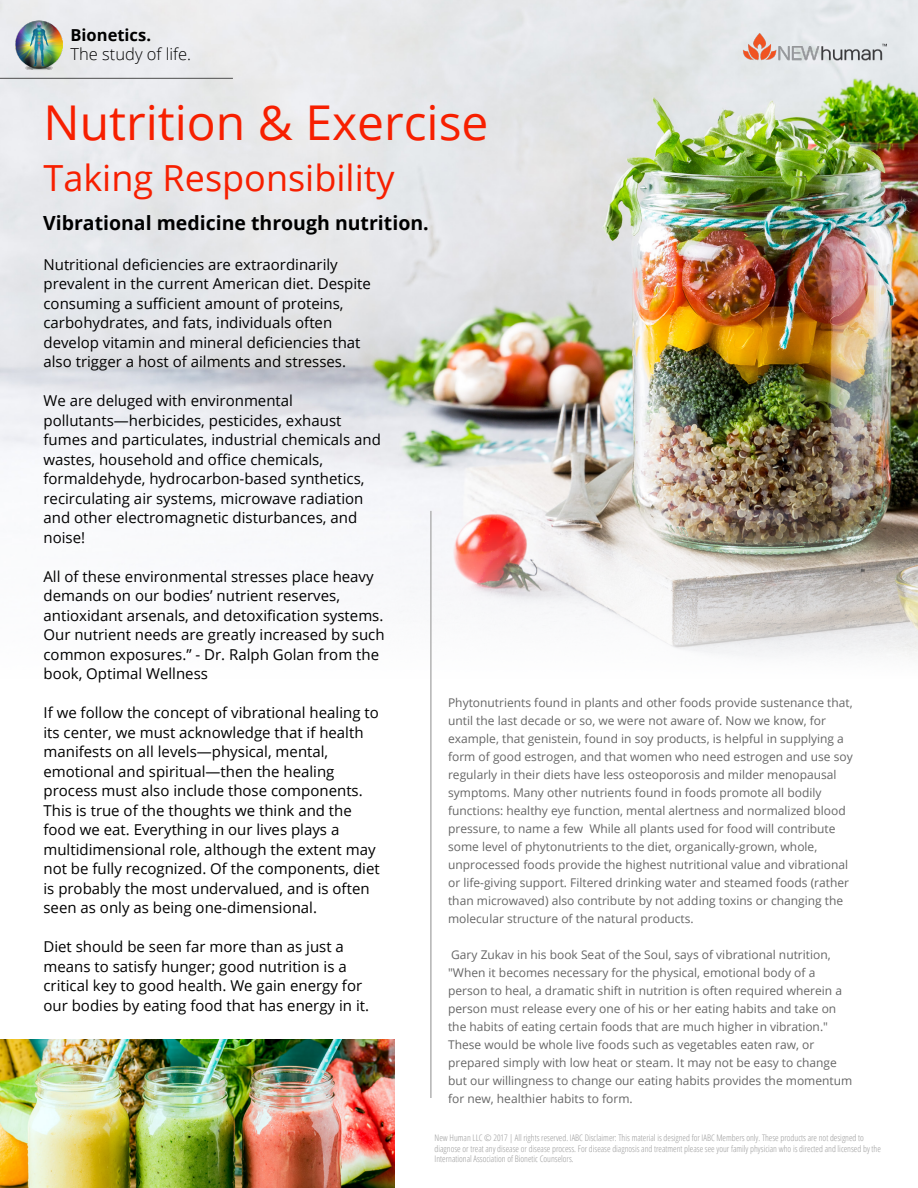
<style>
.page{position:relative;width:918px;height:1188px;background:#fff}
.page>*{position:absolute;margin:0;border:0;box-sizing:border-box;transform-origin:0 0}
.t1{font:48px "Open Sans";color:#f71f00}
.t2{font:36px "Open Sans";color:#f71f00}
.t3{font:700 19.5px "Open Sans";color:#000}
.t4{font:300 16.5px "Open Sans";color:#000}
.t5{font:700 16.5px "Open Sans";color:#000}
.t6{font:15px/19.5px "Open Sans";color:#000}
.t7{font:12px/18px "Open Sans";color:#666}
.t8{font:300 condensed 9px/10.5px "Open Sans";color:#999}
</style>
<div class="page">
<img style="left:0;top:0;width:918px;height:511px">
<img style="left:330px;top:511px;width:588px;height:146px">
<img style="left:742px;top:32px;width:144px;height:32px">
<img style="left:15px;top:21px;width:47px;height:51px">
<hr style="left:0;top:78px;width:233px;height:1px;background:#4d4d4d">
<hr style="left:430px;top:511px;width:2px;height:587px;background:#b3b3b3">
<img style="left:0;top:1040px;width:394px;height:148px">
<p class="t5" style="left:71px;top:23px;width:82px">Bionetics.</p>
<p class="t4" style="left:71px;top:43px;width:122px">The study of life.</p>
<h1 class="t1" style="left:44px;top:90px;width:447px">Nutrition &amp; Exercise</h1>
<h2 class="t2" style="left:44px;top:153px;width:353px">Taking Responsibility</h2>
<h3 class="t3" style="left:43px;top:209px;width:387px">Vibrational medicine through nutrition.</h3>
<p class="t6" style="left:44px;top:254px;width:329px">Nutritional deficiencies are extraordinarily prevalent in the current American diet. Despite consuming a sufficient amount of proteins, carbohydrates, and fats, individuals often develop vitamin and mineral deficiencies that also trigger a host of ailments and stresses.</p>
<p class="t6" style="left:44px;top:391px;width:339px">We are deluged with environmental pollutants—herbicides, pesticides, exhaust fumes and particulates, industrial chemicals and wastes, household and office chemicals, formaldehyde, hydrocarbon-based synthetics, recirculating air systems, microwave radiation and other electromagnetic disturbances, and noise!</p>
<p class="t6" style="left:44px;top:566px;width:343px">All of these environmental stresses place heavy demands on our bodies’ nutrient reserves, antioxidant arsenals, and detoxification systems.<br>Our nutrient needs are greatly increased by such common exposures.” - Dr. Ralph Golan from the book, Optimal Wellness</p>
<p class="t6" style="left:44px;top:703px;width:338px">If we follow the concept of vibrational healing to its center, we must acknowledge that if health manifests on all levels—physical, mental, emotional and spiritual—then the healing process must also include those components.<br>This is true of the thoughts we think and the food we eat. Everything in our lives plays a multidimensional role, although the extent may not be fully recognized. Of the components, diet is probably the most undervalued, and is often seen as only as being one-dimensional.</p>
<p class="t6" style="left:44px;top:937px;width:327px">Diet should be seen far more than as just a means to satisfy hunger; good nutrition is a critical key to good health. We gain energy for our bodies by eating food that has energy in it.</p>
<p class="t7" style="left:448px;top:693px;width:406px">Phytonutrients found in plants and other foods provide sustenance that, until the last decade or so, we were not aware of. Now we know, for example, that genistein, found in soy products, is helpful in supplying a form of good estrogen, and that women who need estrogen and use soy regularly in their diets have less osteoporosis and milder menopausal symptoms. Many other nutrients found in foods promote all bodily functions: healthy eye function, mental alertness and normalized blood pressure, to name a few While all plants used for food will contribute some level of phytonutrients to the diet, organically-grown, whole, unprocessed foods provide the highest nutritional value and vibrational or life-giving support. Filtered drinking water and steamed foods (rather than microwaved) also contribute by not adding toxins or changing the molecular structure of the natural products.</p>
<p class="t7" style="left:448px;top:945px;width:406px">Gary Zukav in his book Seat of the Soul, says of vibrational nutrition, "When it becomes necessary for the physical, emotional body of a person to heal, a dramatic shift in nutrition is often required wherein a person must release every one of his or her eating habits and take on the habits of eating certain foods that are much higher in vibration." These would be whole live foods such as vegetables eaten raw, or prepared simply with low heat or steam. It may not be easy to change but our willingness to change our eating habits provides the momentum for new, healthier habits to form.</p>
<p class="t8" style="left:435px;top:1132px;width:448px">New Human LLC © 2017 | All rights reserved. IABC Disclaimer: This material is designed for IABC Members only. These products are not designed to diagnose or treat any disease or disease process. For disease diagnosis and treatment please see your family physician who is directed and licensed by the<br>International Association of Bionetic Counselors.</p>
</div>
